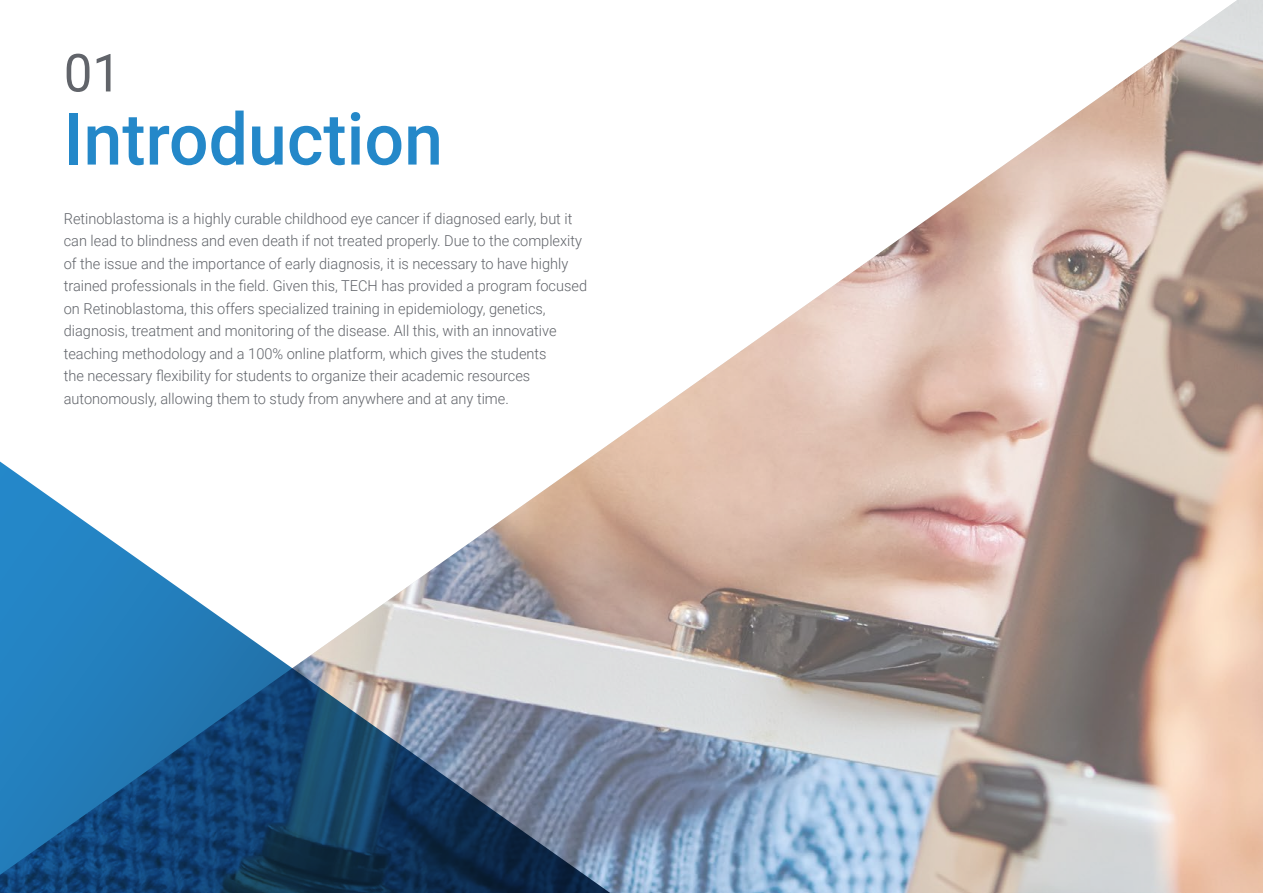
<style>
.page{position:relative;width:1263px;height:893px;background:#fff}
.page>*{position:absolute;margin:0;border:0;box-sizing:border-box;transform-origin:0 0}
.t1{font:500 72px "Roboto";color:#2488c9}
.t2{font:52.5px "Roboto";color:#61646a}
.t3{font:300 15px/22.5px "Roboto";color:#61646a}
</style>
<div class="page">
<img style="left:607px;top:0;width:656px;height:893px">
<svg style="left:0;top:446px;width:640px;height:447px"></svg>
<h2 class="t2" style="left:64px;top:36px;width:59px">01</h2>
<h1 class="t1" style="left:64px;top:89px;width:381px">Introduction</h1>
<p class="t3" style="left:64px;top:207px;width:525px">Retinoblastoma is a highly curable childhood eye cancer if diagnosed early, but it can lead to blindness and even death if not treated properly. Due to the complexity of the issue and the importance of early diagnosis, it is necessary to have highly trained professionals in the field. Given this, TECH has provided a program focused on Retinoblastoma, this offers specialized training in epidemiology, genetics, diagnosis, treatment and monitoring of the disease. All this, with an innovative teaching methodology and a 100% online platform, which gives the students<br>the necessary flexibility for students to organize their academic resources autonomously, allowing them to study from anywhere and at any time.</p>
</div>
